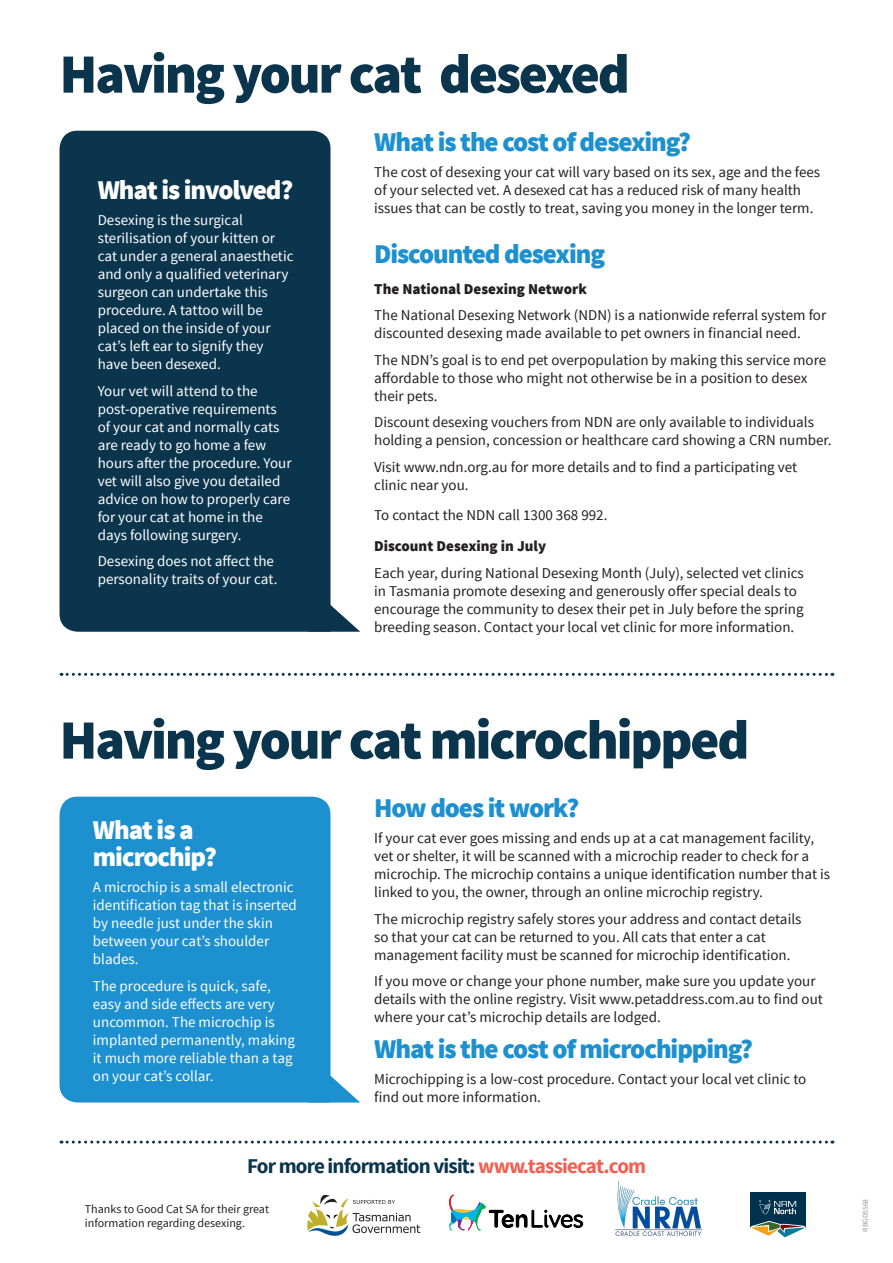
<style>
.page{position:relative;width:893px;height:1263px;background:#fff}
.page>*{position:absolute;margin:0;border:0;box-sizing:border-box;transform-origin:0 0}
.t1{font:900 55.5px "Source Sans Pro";letter-spacing:-.04em;color:#0b344d}
.t2{font:900 27px "Source Sans Pro";letter-spacing:-.04em;color:#1d90d0}
.t3{font:900 27px/27px "Source Sans Pro";letter-spacing:-.04em;color:#fff}
.t4{font:700 21px "Source Sans Pro";letter-spacing:-.04em;color:#0b344d}
.t5{font:15px/18px "Source Sans Pro";color:#231f20}
.t6{font:15px/18px "Source Sans Pro";color:#fff}
.t7{font:900 15px "Source Sans Pro";color:#231f20}
.t8{font:12px/14.4px "Source Sans Pro";color:#231f20}
.t9{font:7.5px "Source Sans Pro";color:#939598}
.s1{color:#f16153}
</style>
<div class="page">
<svg style="left:61px;top:1140px;width:772px;height:3px"></svg>
<svg style="left:61px;top:673px;width:772px;height:3px"></svg>
<div style="left:60px;top:131px;width:270px;height:501px;background:#0b344d"></div>
<svg style="left:308px;top:585px;width:52px;height:47px"></svg>
<div style="left:60px;top:797px;width:270px;height:305px;background:#1d90d0"></div>
<svg style="left:308px;top:1056px;width:52px;height:46px"></svg>
<svg style="left:307px;top:1195px;width:113px;height:41px"></svg>
<div style="left:750px;top:1192px;width:56px;height:36px;background:#00314d"></div>
<svg style="left:750px;top:1221px;width:56px;height:17px"></svg>
<svg style="left:759px;top:1200px;width:37px;height:14px"></svg>
<img style="left:448px;top:1194px;width:136px;height:37px">
<img style="left:615px;top:1180px;width:88px;height:56px">
<h1 class="t1" style="left:60px;top:38px;width:572px">Having your cat desexed</h1>
<h2 class="t3" style="left:98px;top:175px;width:197px">What is involved?</h2>
<p class="t6" style="left:98px;top:211px;width:197px">Desexing is the surgical sterilisation of your kitten or cat under a general anaesthetic and only a qualified veterinary surgeon can undertake this procedure. A tattoo will be placed on the inside of your cat’s left ear to signify they have been desexed.</p>
<p class="t6" style="left:98px;top:381px;width:195px">Your vet will attend to the post-operative requirements of your cat and normally cats are ready to go home a few hours after the procedure. Your vet will also give you detailed advice on how to properly care for your cat at home in the days following surgery.</p>
<p class="t6" style="left:98px;top:552px;width:181px">Desexing does not affect the personality traits of your cat.</p>
<h2 class="t2" style="left:374px;top:124px;width:318px">What is the cost of desexing?</h2>
<p class="t5" style="left:374px;top:163px;width:448px">The cost of desexing your cat will vary based on its sex, age and the fees of your selected vet. A desexed cat has a reduced risk of many health issues that can be costly to treat, saving you money in the longer term.</p>
<h2 class="t2" style="left:374px;top:236px;width:232px">Discounted desexing</h2>
<p class="t7" style="left:374px;top:279px;width:214px">The National Desexing Network</p>
<p class="t5" style="left:374px;top:306px;width:454px">The National Desexing Network (NDN) is a nationwide referral system for discounted desexing made available to pet owners in financial need.</p>
<p class="t5" style="left:374px;top:350px;width:453px">The NDN’s goal is to end pet overpopulation by making this service more affordable to those who might not otherwise be in a position to desex their pets.</p>
<p class="t5" style="left:374px;top:413px;width:459px">Discount desexing vouchers from NDN are only available to individuals holding a pension, concession or healthcare card showing a CRN number.</p>
<p class="t5" style="left:374px;top:457px;width:424px">Visit www.ndn.org.au for more details and to find a participating vet clinic near you.</p>
<p class="t5" style="left:374px;top:506px;width:235px">To contact the NDN call 1300 368 992.</p>
<p class="t7" style="left:374px;top:536px;width:173px">Discount Desexing in July</p>
<p class="t5" style="left:374px;top:563px;width:431px">Each year, during National Desexing Month (July), selected vet clinics in Tasmania promote desexing and generously offer special deals to encourage the community to desex their pet in July before the spring breeding season. Contact your local vet clinic for more information.</p>
<h1 class="t1" style="left:60px;top:704px;width:691px">Having your cat microchipped</h1>
<h2 class="t3" style="left:93px;top:815px;width:126px">What is a microchip?</h2>
<p class="t6" style="left:93px;top:878px;width:205px">A microchip is a small electronic identification tag that is inserted by needle just under the skin between your cat’s shoulder blades.</p>
<p class="t6" style="left:93px;top:976px;width:203px">The procedure is quick, safe, easy and side effects are very uncommon. The microchip is implanted permanently, making it much more reliable than a tag on your cat’s collar.</p>
<h2 class="t2" style="left:374px;top:790px;width:207px">How does it work?</h2>
<p class="t5" style="left:374px;top:829px;width:457px">If your cat ever goes missing and ends up at a cat management facility, vet or shelter, it will be scanned with a microchip reader to check for a microchip. The microchip contains a unique identification number that is linked to you, the owner, through an online microchip registry.</p>
<p class="t5" style="left:374px;top:909px;width:429px">The microchip registry safely stores your address and contact details so that your cat can be returned to you. All cats that enter a cat management facility must be scanned for microchip identification.</p>
<p class="t5" style="left:374px;top:972px;width:450px">If you move or change your phone number, make sure you update your details with the online registry. Visit www.petaddress.com.au to find out where your cat’s microchip details are lodged.</p>
<h2 class="t2" style="left:374px;top:1031px;width:380px">What is the cost of microchipping?</h2>
<p class="t5" style="left:374px;top:1070px;width:434px">Microchipping is a low-cost procedure. Contact your local vet clinic to find out more information.</p>
<h3 class="t4" style="left:247px;top:1152px;width:400px">For more information visit: <span class="s1">www.tassiecat.com</span></h3>
<p class="t8" style="left:85px;top:1201px;width:186px">Thanks to Good Cat SA for their great information regarding desexing.</p>
<p class="t9" style="left:860px;top:1232px;width:34px;rotate:-90deg">RBGD5568</p>
</div>
